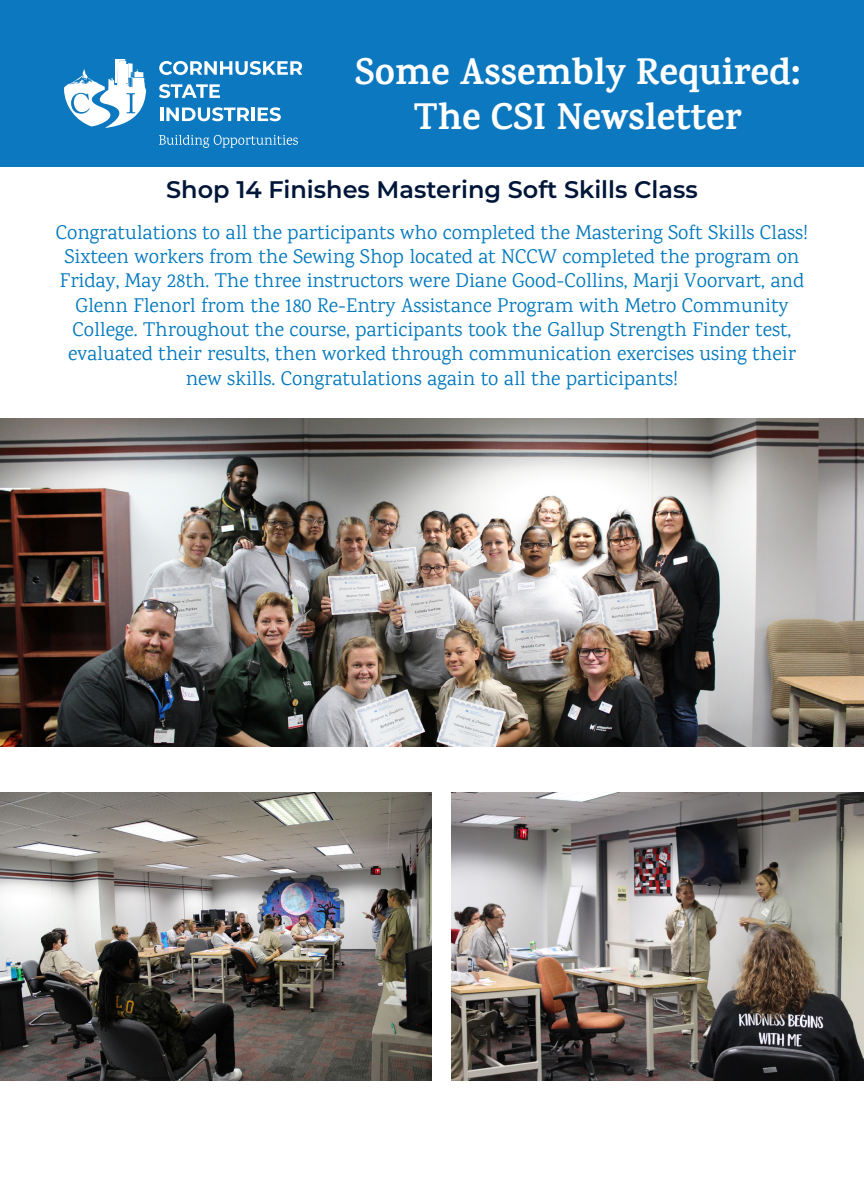
<style>
.page{position:relative;width:864px;height:1188px;background:#fff}
.page>*{position:absolute;margin:0;border:0;box-sizing:border-box;transform-origin:0 0}
.t1{font:700 37.5px "Karma";color:#fff}
.t2{font:600 24px "Montserrat";color:#001639}
.t3{font:20.25px/24.3px "Karma";color:#0078be;text-align:center}
</style>
<div class="page">
<div style="left:0;top:0;width:864px;height:166px;background:#0c78bf"></div>
<svg style="left:64px;top:59px;width:82px;height:69px"></svg>
<svg style="left:159px;top:135px;width:139px;height:13px"></svg>
<svg style="left:159px;top:61px;width:143px;height:14px"></svg>
<svg style="left:159px;top:84px;width:61px;height:14px"></svg>
<svg style="left:160px;top:107px;width:89px;height:14px"></svg>
<hr style="left:251px;top:108px;width:4px;height:13px;background:#fff">
<svg style="left:258px;top:107px;width:23px;height:14px"></svg>
<img style="left:0;top:418px;width:864px;height:329px">
<img style="left:0;top:793px;width:432px;height:288px">
<img style="left:451px;top:793px;width:413px;height:288px">
<p class="t1" style="left:355px;top:50px;width:447px">Some Assembly Required:</p>
<p class="t1" style="left:414px;top:95px;width:329px">The CSI Newsletter</p>
<p class="t2" style="left:166px;top:173px;width:533px">Shop 14 Finishes Mastering Soft Skills Class</p>
<p class="t3" style="left:56px;top:220px;width:754px">Congratulations to all the participants who completed the Mastering Soft Skills Class!<br>Sixteen workers from the Sewing Shop located at NCCW completed the program on Friday, May 28th. The three instructors were Diane Good-Collins, Marji Voorvart, and Glenn Flenorl from the 180 Re-Entry Assistance Program with Metro Community College. Throughout the course, participants took the Gallup Strength Finder test, evaluated their results, then worked through communication exercises using their new skills. Congratulations again to all the participants!</p>
</div>
